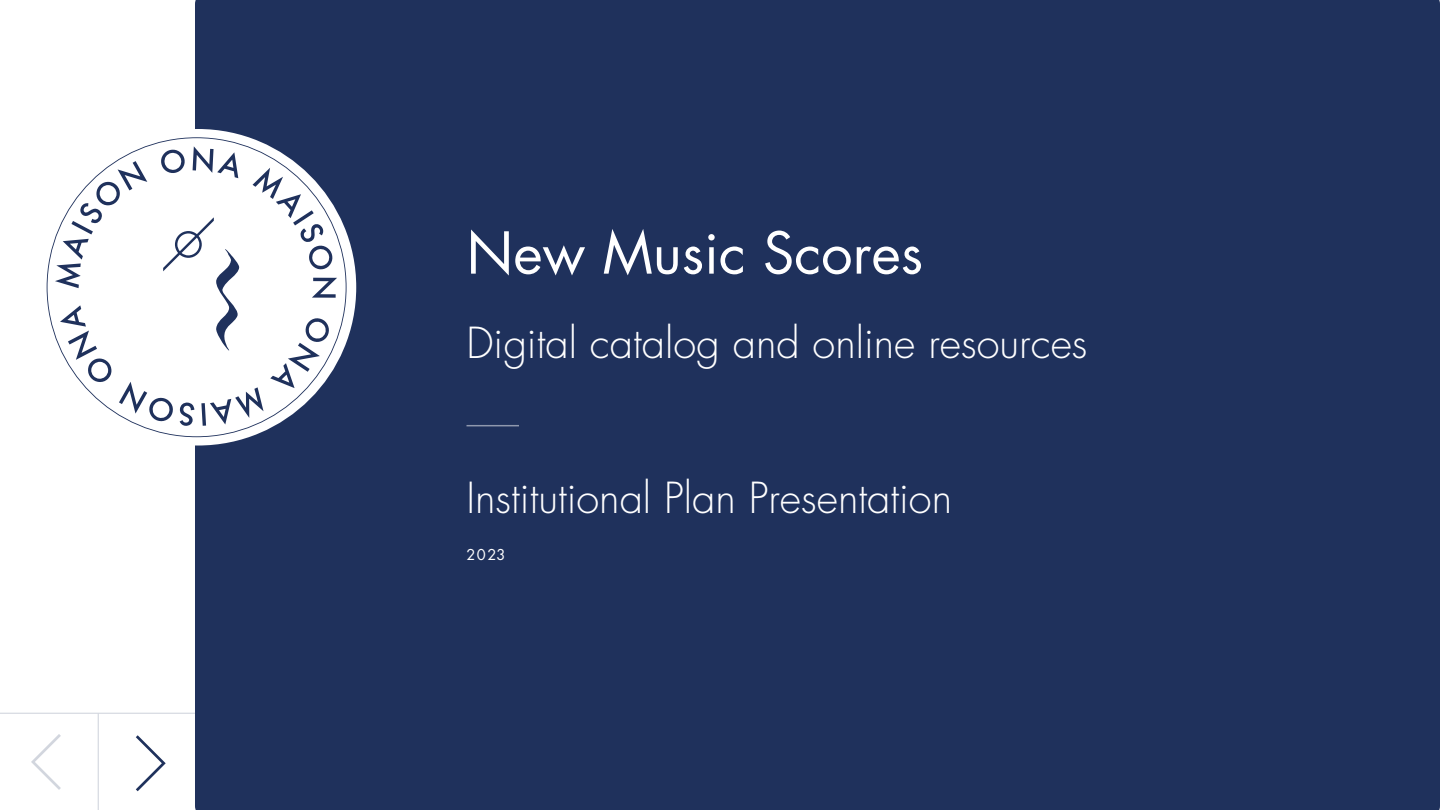
<style>
.page{position:relative;width:1440px;height:810px;background:#fff}
.page>*{position:absolute;margin:0;border:0;box-sizing:border-box;transform-origin:0 0}
.Titre_Bulle{font:56.25px "Futura";color:#fff}
.t1{font:300 41.7px "Futura";color:#fff}
.Titre_Bulle-2{font:14.55px "Futura";color:#fff}
</style>
<div class="page">
<div style="left:195px;top:0;width:1245px;height:810px;background:#1f315c"></div>
<div style="left:40px;top:129px;width:316px;height:317px;background:#fff;border-radius:50%"></div>
<hr style="left:0;top:713px;width:195px;height:1px;background:#d2d6de">
<hr style="left:98px;top:713px;width:1px;height:97px;background:#d2d6de">
<svg style="left:136px;top:735px;width:30px;height:57px"></svg>
<svg style="left:31px;top:734px;width:30px;height:56px"></svg>
<svg style="left:47px;top:137px;width:300px;height:300px"></svg>
<svg style="left:55px;top:161px;width:92px;height:127px"></svg>
<svg style="left:161px;top:149px;width:24px;height:24px"></svg>
<svg style="left:193px;top:146px;width:45px;height:32px"></svg>
<svg style="left:253px;top:168px;width:80px;height:102px"></svg>
<svg style="left:312px;top:278px;width:25px;height:20px"></svg>
<svg style="left:270px;top:318px;width:59px;height:70px"></svg>
<svg style="left:201px;top:387px;width:63px;height:39px"></svg>
<svg style="left:180px;top:402px;width:14px;height:24px"></svg>
<svg style="left:119px;top:382px;width:54px;height:40px"></svg>
<svg style="left:60px;top:305px;width:51px;height:77px"></svg>
<svg style="left:163px;top:217px;width:77px;height:134px"></svg>
<hr style="left:466px;top:425px;width:53px;height:1px;background:#8f98ae">
<p class="Titre_Bulle" style="left:466px;top:214px;width:458px">New Music Scores</p>
<p class="t1" style="left:466px;top:316px;width:623px">Digital catalog and online resources</p>
<p class="t1" style="left:466px;top:471px;width:487px">Institutional Plan Presentation</p>
<p class="Titre_Bulle-2" style="left:466px;top:545px;width:41px">2023</p>
</div>
